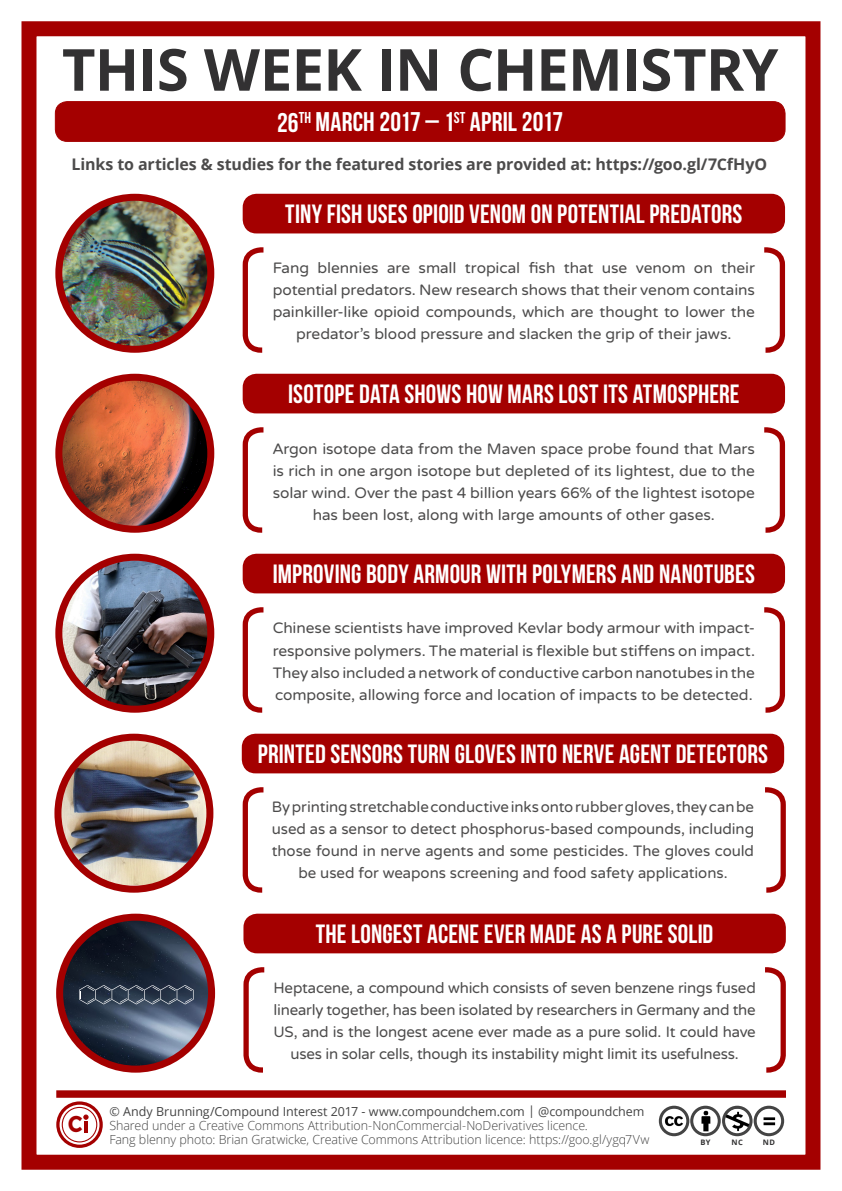
<style>
.page{position:relative;width:842px;height:1191px;background:#fff}
.page>*{position:absolute;margin:0;border:0;box-sizing:border-box;transform-origin:0 0}
.t1{font:700 58px "Open Sans";letter-spacing:-.015em;color:#323132}
.t2{font:700 27px "Bebas Neue";letter-spacing:.005em;color:#fff}
.t3{font:700 26.4px "Bebas Neue";letter-spacing:.005em;color:#fff}
.t4{font:700 23px "Montserrat";color:#a40000;scale:.9 1}
.t5{font:700 16px "Open Sans";letter-spacing:-.01em;color:#4c4b4b}
.t6{font:15px/22px "Varela Round";letter-spacing:-.005em;color:#4c4b4b;text-align:center}
.t7{font:300 12.5px "Open Sans";letter-spacing:-.005em;color:#444}
.t8{font:12.5px "Open Sans";letter-spacing:-.005em;color:#444}
.t9{font:700 7.5px "Open Sans";color:#323132}
</style>
<div class="page">
<div style="left:21px;top:21px;width:799px;height:1148px;border:15px solid #a40000"></div>
<img style="left:660px;top:1107px;width:28px;height:27px;border-radius:14px">
<div style="left:659px;top:1105px;width:30px;height:31px;border:3px solid #444;border-radius:50%"></div>
<img style="left:692px;top:1107px;width:27px;height:27px;border-radius:14px">
<div style="left:690px;top:1105px;width:31px;height:31px;border:3px solid #444;border-radius:50%"></div>
<img style="left:723px;top:1107px;width:28px;height:27px;border-radius:14px">
<div style="left:722px;top:1105px;width:30px;height:31px;border:3px solid #444;border-radius:50%"></div>
<img style="left:755px;top:1107px;width:28px;height:27px;border-radius:14px">
<div style="left:754px;top:1105px;width:30px;height:31px;border:3px solid #444;border-radius:50%"></div>
<div style="left:56px;top:1090px;width:730px;height:7px;background:#a40000"></div>
<svg style="left:60px;top:1104px;width:39px;height:40px"></svg>
<div style="left:56px;top:1101px;width:47px;height:46px;border:3px solid #a40000;border-radius:50%"></div>
<div style="left:62px;top:1106px;width:35px;height:36px;border:1px solid #a40000;border-radius:50%"></div>
<svg style="left:84px;top:1115px;width:4px;height:17px"></svg>
<div style="left:55px;top:102px;width:730px;height:39px;background:#a40000;border-radius:12px"></div>
<div style="left:55px;top:101px;width:730px;height:41px;border:1px solid #a40000;border-radius:12px"></div>
<img style="left:59px;top:197px;width:152px;height:152px;border-radius:76px">
<div style="left:55px;top:194px;width:159px;height:159px;border:7px solid #a40000;border-radius:50%"></div>
<div style="left:245px;top:196px;width:538px;height:35px;background:#a40000;border-radius:12px"></div>
<div style="left:243px;top:194px;width:542px;height:39px;border:4px solid #a40000;border-radius:12px"></div>
<svg style="left:242px;top:247px;width:22px;height:106px"></svg>
<svg style="left:764px;top:247px;width:22px;height:106px"></svg>
<img style="left:59px;top:377px;width:152px;height:152px;border-radius:76px">
<div style="left:55px;top:374px;width:159px;height:159px;border:7px solid #a40000;border-radius:50%"></div>
<div style="left:245px;top:376px;width:538px;height:35px;background:#a40000;border-radius:12px"></div>
<div style="left:243px;top:374px;width:542px;height:39px;border:4px solid #a40000;border-radius:12px"></div>
<svg style="left:242px;top:427px;width:22px;height:106px"></svg>
<svg style="left:764px;top:427px;width:22px;height:106px"></svg>
<svg style="left:764px;top:607px;width:22px;height:106px"></svg>
<img style="left:59px;top:560px;width:152px;height:149px">
<div style="left:55px;top:554px;width:159px;height:158px;border:7px solid #a40000;border-radius:50%"></div>
<div style="left:245px;top:555px;width:538px;height:36px;background:#a40000;border-radius:12px"></div>
<div style="left:243px;top:554px;width:542px;height:39px;border:4px solid #a40000;border-radius:12px"></div>
<svg style="left:242px;top:607px;width:22px;height:106px"></svg>
<img style="left:58px;top:741px;width:152px;height:144px">
<div style="left:54px;top:733px;width:159px;height:159px;border:7px solid #a40000;border-radius:50%"></div>
<div style="left:244px;top:735px;width:538px;height:36px;background:#a40000;border-radius:12px"></div>
<div style="left:242px;top:733px;width:542px;height:40px;border:4px solid #a40000;border-radius:12px"></div>
<svg style="left:242px;top:787px;width:22px;height:106px"></svg>
<svg style="left:765px;top:787px;width:21px;height:106px"></svg>
<img style="left:60px;top:917px;width:152px;height:152px;border-radius:76px">
<div style="left:56px;top:913px;width:159px;height:159px;border:7px solid #a40000;border-radius:50%"></div>
<div style="left:245px;top:915px;width:539px;height:36px;background:#a40000;border-radius:12px"></div>
<div style="left:243px;top:913px;width:543px;height:40px;border:4px solid #a40000;border-radius:12px"></div>
<svg style="left:243px;top:967px;width:22px;height:106px"></svg>
<svg style="left:765px;top:967px;width:21px;height:106px"></svg>
<svg style="left:79px;top:985px;width:115px;height:19px;background:#414d5e"></svg>
<p class="t1" style="left:62px;top:29px;width:718px">THIS WEEK IN CHEMISTRY</p>
<p class="t2" style="left:277px;top:107px;width:287px">26<sup>TH</sup> MARCH 2017 – 1<sup>ST</sup> APRIL 2017</p>
<p class="t5" style="left:72px;top:153px;width:697px">Links to articles &amp; studies for the featured stories are provided at: https://goo.gl/7CfHyO</p>
<p class="t3" style="left:285px;top:199px;width:459px">TINY FISH USES OPIOID VENOM ON POTENTIAL PREDATORS</p>
<p class="t6" style="left:273px;top:257px;width:484px">Fang blennies are small tropical fish that use venom on their potential predators. New research shows that their venom contains painkiller-like opioid compounds, which are thought to lower the predator’s blood pressure and slacken the grip of their jaws.</p>
<p class="t3" style="left:288px;top:379px;width:453px">ISOTOPE DATA SHOWS HOW MARS LOST ITS ATMOSPHERE</p>
<p class="t6" style="left:273px;top:438px;width:484px">Argon isotope data from the Maven space probe found that Mars is rich in one argon isotope but depleted of its lightest, due to the solar wind. Over the past 4 billion years 66% of the lightest isotope has been lost, along with large amounts of other gases.</p>
<p class="t3" style="left:273px;top:559px;width:483px">IMPROVING BODY ARMOUR WITH POLYMERS AND NANOTUBES</p>
<p class="t6" style="left:273px;top:618px;width:484px;text-align:justify">Chinese scientists have improved Kevlar body armour with impact&shy;responsive polymers. The material is flexible but stiffens on impact.<br>They also included a network of conductive carbon nanotubes in the composite, allowing force and location of impacts to be detected.</p>
<p class="t3" style="left:258px;top:739px;width:512px">PRINTED SENSORS TURN GLOVES INTO NERVE AGENT DETECTORS</p>
<p class="t6" style="left:272px;top:796px;width:484px">By printing stretchable conductive inks onto rubber gloves, they can be used as a sensor to detect phosphorus-based compounds, including those found in nerve agents and some pesticides. The gloves could be used for weapons screening and food safety applications.</p>
<p class="t4" style="left:68px;top:1110px;width:17px">C</p>
<p class="t3" style="left:316px;top:919px;width:399px">THE LONGEST ACENE EVER MADE AS A PURE SOLID</p>
<p class="t6" style="left:273px;top:977px;width:484px">Heptacene, a compound which consists of seven benzene rings fused linearly together, has been isolated by researchers in Germany and the US, and is the longest acene ever made as a pure solid. It could have uses in solar cells, though its instability might limit its usefulness.</p>
<p class="t8" style="left:109px;top:1103px;width:537px">© Andy Brunning/Compound Interest 2017 - www.compoundchem.com | @compoundchem</p>
<p class="t7" style="left:109px;top:1117px;width:480px">Shared under a Creative Commons Attribution-NonCommercial-NoDerivatives licence.</p>
<p class="t7" style="left:109px;top:1131px;width:541px">Fang blenny photo: Brian Gratwicke, Creative Commons Attribution licence: https://goo.gl/ygq7Vw</p>
<p class="t9" style="left:700px;top:1137px;width:12px">BY</p>
<p class="t9" style="left:731px;top:1137px;width:13px">NC</p>
<p class="t9" style="left:763px;top:1137px;width:14px">ND</p>
</div>
